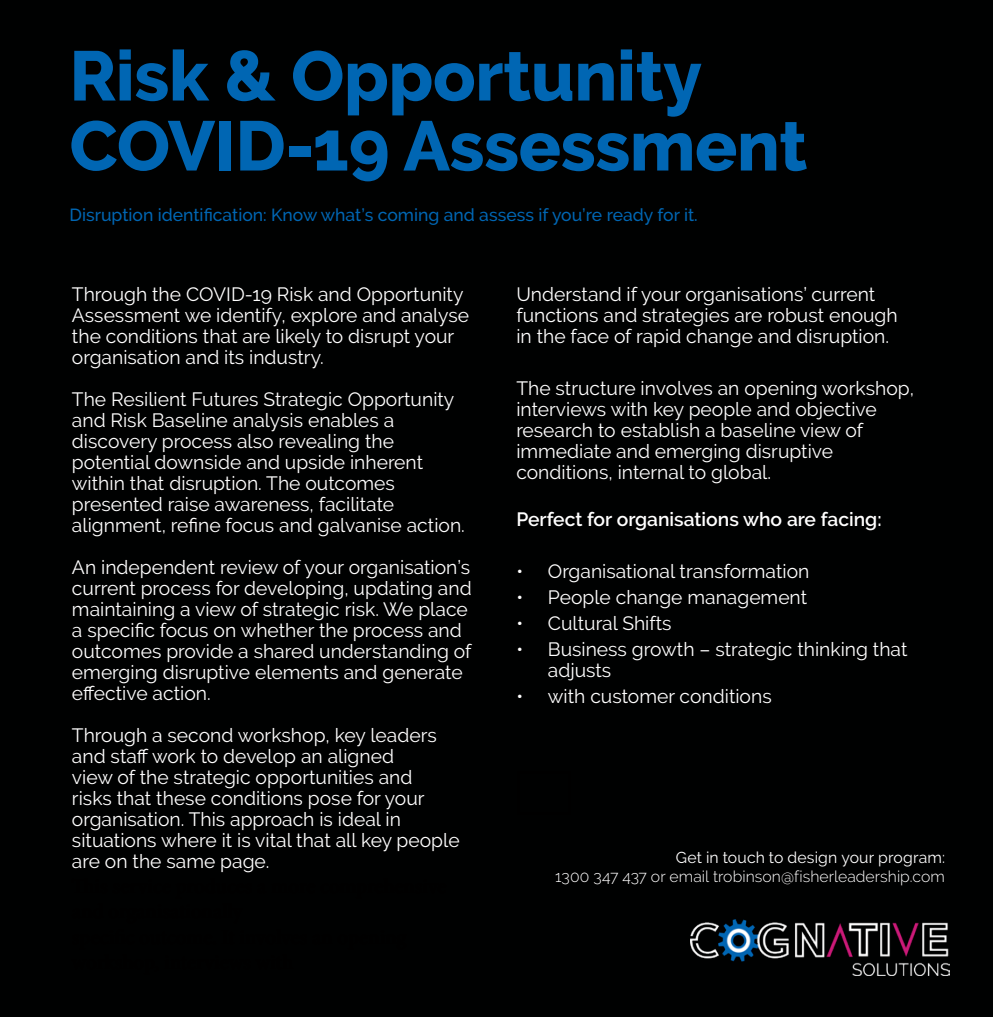
<style>
.page{position:relative;width:993px;height:1017px;background:#fff}
.page>*{position:absolute;margin:0;border:0;box-sizing:border-box;transform-origin:0 0}
.t1{font:800 70px/70px "Raleway";letter-spacing:-.005em;color:#0066b3}
.t2{font:19.25px/21px "Raleway";color:#fff}
.t3{font:600 19.25px "Raleway";color:#fff}
.t4{font:500 17.5px "Raleway";color:#0066b3}
.t5{font:300 15.75px "Raleway";letter-spacing:.005em;color:#fff}
.t6{font:15.75px "Raleway";letter-spacing:.01em;color:#fff}
</style>
<div class="page">
<div style="left:0;top:0;width:992px;height:1017px;background:#000101"></div>
<img style="left:690px;top:920px;width:259px;height:55px">
<h1 class="t1" style="left:69px;top:41px;width:739px">Risk &amp; Opportunity<br>COVID-19 Assessment</h1>
<p class="t4" style="left:69px;top:204px;width:629px">Disruption identification: Know what’s coming and assess if you’re ready for it.</p>
<p class="t2" style="left:72px;top:284px;width:398px">Through the COVID-19 Risk and Opportunity Assessment we identify, explore and analyse the conditions that are likely to disrupt your organisation and its industry.</p>
<p class="t2" style="left:72px;top:389px;width:394px">The Resilient Futures Strategic Opportunity and Risk Baseline analysis enables a discovery process also revealing the potential downside and upside inherent within that disruption. The outcomes presented raise awareness, facilitate alignment, refine focus and galvanise action.</p>
<p class="t2" style="left:72px;top:557px;width:401px">An independent review of your organisation’s current process for developing, updating and maintaining a view of strategic risk. We place a specific focus on whether the process and outcomes provide a shared understanding of emerging disruptive elements and generate effective action.</p>
<p class="t2" style="left:72px;top:725px;width:389px">Through a second workshop, key leaders and staff work to develop an aligned<br>view of the strategic opportunities and<br>risks that these conditions pose for your organisation. This approach is ideal in situations where it is vital that all key people are on the same page.</p>
<p class="t2" style="left:516px;top:284px;width:383px">Understand if your organisations’ current functions and strategies are robust enough in the face of rapid change and disruption.</p>
<p class="t2" style="left:516px;top:377px;width:399px">The structure involves an opening workshop, interviews with key people and objective research to establish a baseline view of immediate and emerging disruptive conditions, internal to global.</p>
<p class="t3" style="left:516px;top:508px;width:367px">Perfect for organisations who are facing:</p>
<p class="t2" style="left:516px;top:560px;width:294px">• Organisational transformation</p>
<p class="t2" style="left:516px;top:586px;width:292px">• People change management</p>
<p class="t2" style="left:516px;top:612px;width:157px">• Cultural Shifts</p>
<p class="t2" style="left:547px;top:638px;width:361px;text-indent:-31px">• Business growth – strategic thinking that adjusts</p>
<p class="t2" style="left:516px;top:685px;width:257px">• with customer conditions</p>
<p class="t6" style="left:675px;top:848px;width:270px">Get in touch to design your program:</p>
<p class="t5" style="left:555px;top:867px;width:391px">1300 347 437 or email trobinson@fisherleadership.com</p>
</div>
